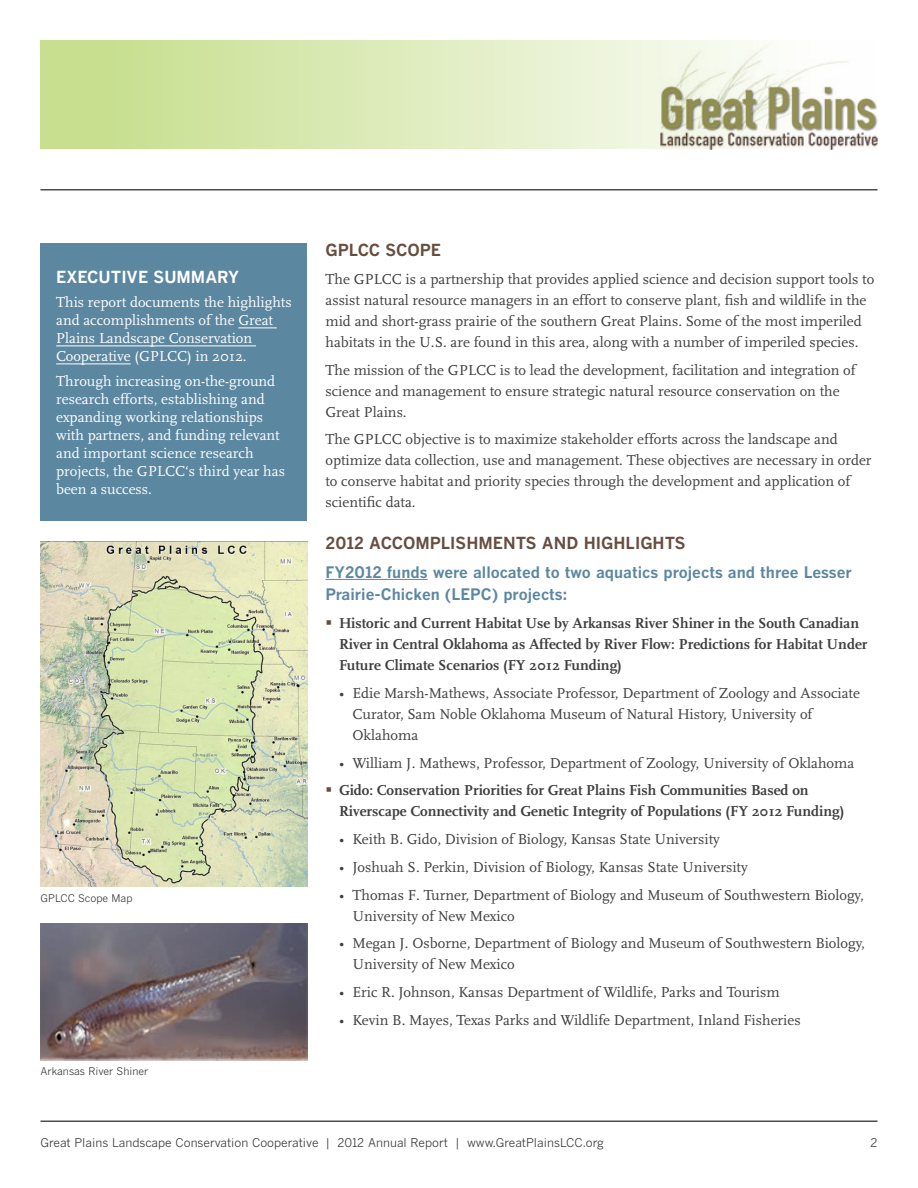
<style>
.page{position:relative;width:918px;height:1188px;background:#fff}
.page>*{position:absolute;margin:0;border:0;box-sizing:border-box;transform-origin:0 0}
.t1{font:700 16.5px "Benton Gothic";color:#674e3f}
.t2{font:700 16.5px "Benton Gothic";color:#fff}
.t3{font:700 15.75px/22.5px "Benton Gothic";color:#5c87a1}
.t4{font:15px/21px "Scala";color:#3e3e3f}
.t5{font:700 15px/21px "Scala";color:#3e3e3f}
.t6{font:15px/18px "Scala";color:#fff}
.t7{font:12px "Benton Gothic";color:#3e3e3f}
.t8{font:10.5px "Benton Gothic";color:#3e3e3f}
.s1{color:#674e3f}
</style>
<div class="page">
<hr style="left:40px;top:189px;width:838px;height:1px;background:#4b4c4d">
<hr style="left:40px;top:1120px;width:838px;height:2px;background:#4b4c4d">
<svg style="left:40px;top:40px;width:621px;height:109px;background:#dae9b5"></svg>
<img style="left:661px;top:40px;width:217px;height:109px">
<hr style="left:326px;top:579px;width:102px;height:1px;background:#5c87a1">
<img style="left:40px;top:542px;width:268px;height:345px">
<img style="left:40px;top:923px;width:268px;height:137px">
<div style="left:40px;top:243px;width:268px;height:278px;background:#5c87a1"></div>
<hr style="left:238px;top:328px;width:39px;height:1px;background:#fff">
<hr style="left:56px;top:346px;width:200px;height:1px;background:#fff">
<hr style="left:56px;top:364px;width:75px;height:1px;background:#fff">
<p class="t2" style="left:56px;top:266px;width:185px">EXECUTIVE SUMMARY</p>
<p class="t6" style="left:56px;top:294px;width:237px">This report documents the highlights and accomplishments of the Great Plains Landscape Conservation Cooperative (GPLCC) in 2012.</p>
<p class="t6" style="left:56px;top:372px;width:230px">Through increasing on-the-ground research efforts, establishing and expanding working relationships with partners, and funding relevant and important science research projects, the GPLCC‘s third year has been a success.</p>
<p class="t8" style="left:40px;top:892px;width:94px">GPLCC Scope Map</p>
<p class="t8" style="left:40px;top:1065px;width:109px">Arkansas River Shiner</p>
<p class="t1" style="left:326px;top:240px;width:117px">GPLCC SCOPE</p>
<p class="t4" style="left:326px;top:269px;width:550px">The GPLCC is a partnership that provides applied science and decision support tools to assist natural resource managers in an effort to conserve plant, fish and wildlife in the mid and short-grass prairie of the southern Great Plains. Some of the most imperiled habitats in the U.S. are found in this area, along with a number of imperiled species.</p>
<p class="t4" style="left:326px;top:360px;width:532px">The mission of the GPLCC is to lead the development, facilitation and integration of science and management to ensure strategic natural resource conservation on the<br>Great Plains.</p>
<p class="t4" style="left:326px;top:429px;width:548px">The GPLCC objective is to maximize stakeholder efforts across the landscape and optimize data collection, use and management. These objectives are necessary in order to conserve habitat and priority species through the development and application of scientific data.</p>
<p class="t1" style="left:326px;top:532px;width:362px">2012 ACCOMPLISHMENTS AND HIGHLIGHTS</p>
<p class="t3" style="left:326px;top:560px;width:528px">FY2012 funds were allocated to two aquatics projects and three Lesser<br>Prairie-Chicken (LEPC) projects:</p>
<p class="t5" style="left:339px;top:613px;width:530px;text-indent:-14px"><span class="s1">▪</span> Historic and Current Habitat Use by Arkansas River Shiner in the South Canadian<br>River in Central Oklahoma as Affected by River Flow: Predictions for Habitat Under<br>Future Climate Scenarios (FY 2012 Funding)</p>
<p class="t4" style="left:352px;top:683px;width:509px;text-indent:-14px">• Edie Marsh-Mathews, Associate Professor, Department of Zoology and Associate<br>Curator, Sam Noble Oklahoma Museum of Natural History, University of<br>Oklahoma</p>
<p class="t4" style="left:339px;top:753px;width:517px">• William J. Mathews, Professor, Department of Zoology, University of Oklahoma</p>
<p class="t5" style="left:339px;top:780px;width:507px;text-indent:-14px"><span class="s1">▪</span> Gido: Conservation Priorities for Great Plains Fish Communities Based on<br>Riverscape Connectivity and Genetic Integrity of Populations (FY 2012 Funding)</p>
<p class="t4" style="left:339px;top:829px;width:382px">• Keith B. Gido, Division of Biology, Kansas State University</p>
<p class="t4" style="left:339px;top:857px;width:410px">• Joshuah S. Perkin, Division of Biology, Kansas State University</p>
<p class="t4" style="left:352px;top:885px;width:513px;text-indent:-14px">• Thomas F. Turner, Department of Biology and Museum of Southwestern Biology,<br>University of New Mexico</p>
<p class="t4" style="left:352px;top:933px;width:514px;text-indent:-14px">• Megan J. Osborne, Department of Biology and Museum of Southwestern Biology,<br>University of New Mexico</p>
<p class="t4" style="left:339px;top:982px;width:442px">• Eric R. Johnson, Kansas Department of Wildlife, Parks and Tourism</p>
<p class="t4" style="left:339px;top:1010px;width:463px">• Kevin B. Mayes, Texas Parks and Wildlife Department, Inland Fisheries</p>
<p class="t7" style="left:40px;top:1136px;width:565px">Great Plains Landscape Conservation Cooperative | 2012 Annual Report | www.GreatPlainsLCC.org</p>
<p class="t7" style="left:870px;top:1136px;width:9px">2</p>
</div>
